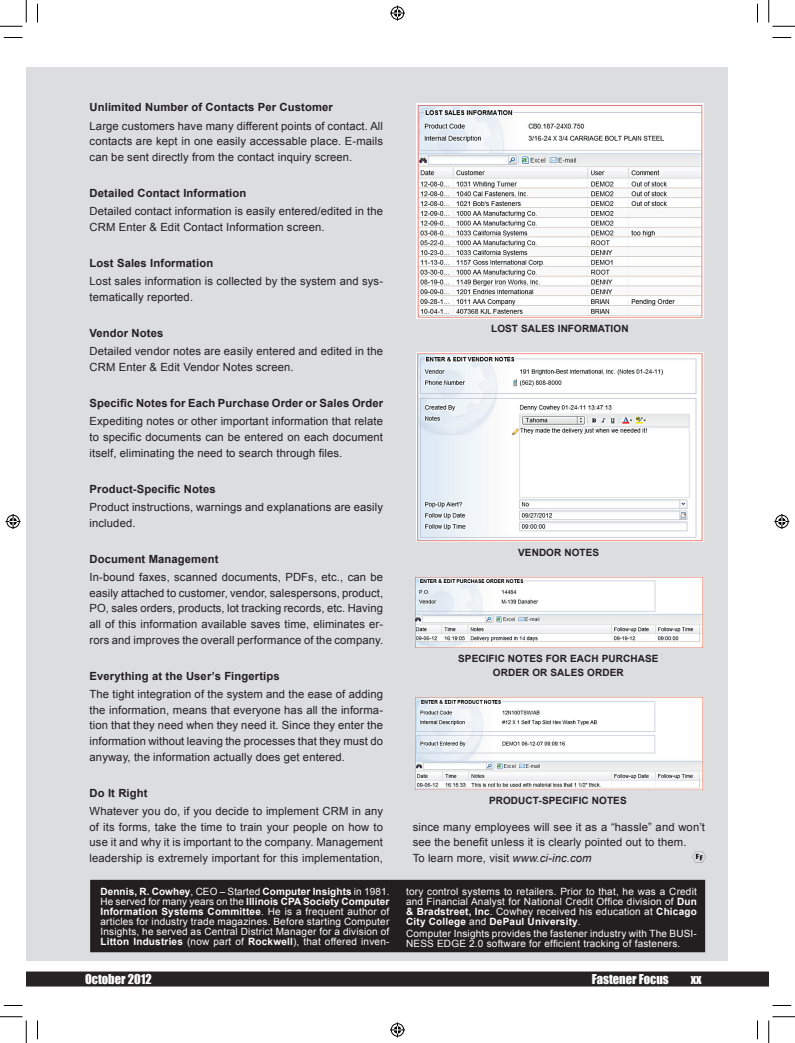
<style>
.page{position:relative;width:795px;height:1043px;background:#fff}
.page>*{position:absolute;margin:0;border:0;box-sizing:border-box;transform-origin:0 0}
.t1{font:12.5px "Impact";color:#fff}
.t2{font:11.25px/15.6px "Arial";letter-spacing:.01em;color:#231f20;text-align:justify}
.t3{font:700 11.25px "Arial";letter-spacing:.01em;color:#231f20}
.t4{font:10px/10px "Arial";letter-spacing:.02em;color:#fff;text-align:justify}
.t5{font:700 10px/14.4px "Arial";letter-spacing:.01em;color:#231f20;text-align:center}
.s1{font-style:italic}
.s2{font-weight:700}
</style>
<div class="page">
<div style="left:26px;top:67px;width:702px;height:893px;background:#dcdddf"></div>
<svg style="left:692px;top:851px;width:13px;height:11px"></svg>
<div style="left:91px;top:880px;width:614px;height:71px;background:#231f20"></div>
<div style="left:90px;top:879px;width:615px;height:73px;border:1px solid #231f20"></div>
<img style="left:417px;top:103px;width:286px;height:215px">
<img style="left:417px;top:353px;width:286px;height:188px">
<img style="left:416px;top:577px;width:287px;height:70px">
<img style="left:416px;top:697px;width:287px;height:92px">
<div style="left:26px;top:971px;width:743px;height:15px;background:#262324"></div>
<svg style="left:4px;top:37px;width:18px;height:1px"></svg>
<svg style="left:773px;top:37px;width:18px;height:1px"></svg>
<svg style="left:4px;top:1005px;width:18px;height:1px"></svg>
<svg style="left:773px;top:1005px;width:18px;height:1px"></svg>
<svg style="left:37px;top:4px;width:1px;height:18px"></svg>
<svg style="left:37px;top:1020px;width:1px;height:19px"></svg>
<svg style="left:757px;top:4px;width:1px;height:18px"></svg>
<svg style="left:757px;top:1020px;width:1px;height:19px"></svg>
<svg style="left:0;top:0;width:27px;height:27px"></svg>
<svg style="left:0;top:1016px;width:27px;height:26px"></svg>
<svg style="left:769px;top:0;width:26px;height:27px"></svg>
<svg style="left:769px;top:1016px;width:26px;height:26px"></svg>
<svg style="left:390px;top:6px;width:15px;height:15px"></svg>
<svg style="left:390px;top:1022px;width:15px;height:15px"></svg>
<svg style="left:6px;top:514px;width:15px;height:15px"></svg>
<svg style="left:774px;top:514px;width:15px;height:15px"></svg>
<p class="t3" style="left:90px;top:100px;width:245px">Unlimited Number of Contacts Per Customer</p>
<p class="t2" style="left:90px;top:118px;width:295px">Large customers have many different points of contact. All contacts are kept in one easily accessable place. E-mails can be sent directly from the contact inquiry screen.</p>
<p class="t3" style="left:90px;top:186px;width:158px">Detailed Contact Information</p>
<p class="t2" style="left:90px;top:204px;width:295px">Detailed contact information is easily entered/edited in the<br>CRM Enter &amp; Edit Contact Information screen.</p>
<p class="t3" style="left:90px;top:256px;width:125px">Lost Sales Information</p>
<p class="t2" style="left:90px;top:274px;width:295px">Lost sales information is collected by the system and sys&shy;tematically reported.</p>
<p class="t3" style="left:90px;top:326px;width:75px">Vendor Notes</p>
<p class="t2" style="left:90px;top:344px;width:295px">Detailed vendor notes are easily entered and edited in the<br>CRM Enter &amp; Edit Vendor Notes screen.</p>
<p class="t3" style="left:90px;top:396px;width:295px">Specific Notes for Each Purchase Order or Sales Order</p>
<p class="t2" style="left:90px;top:414px;width:295px">Expediting notes or other important information that relate to specific documents can be entered on each document itself, eliminating the need to search through files.</p>
<p class="t3" style="left:90px;top:481px;width:128px">Product-Specific Notes</p>
<p class="t2" style="left:90px;top:499px;width:295px">Product instructions, warnings and explanations are easily included.</p>
<p class="t3" style="left:90px;top:551px;width:130px">Document Management</p>
<p class="t2" style="left:90px;top:569px;width:295px">In-bound faxes, scanned documents, PDFs, etc., can be easily attached to customer, vendor, salespersons, product, PO, sales orders, products, lot tracking records, etc. Having all of this information available saves time, eliminates er&shy;rors and improves the overall performance of the company.</p>
<p class="t3" style="left:90px;top:668px;width:192px">Everything at the User’s Fingertips</p>
<p class="t2" style="left:90px;top:686px;width:295px">The tight integration of the system and the ease of adding the information, means that everyone has all the informa&shy;tion that they need when they need it. Since they enter the information without leaving the processes that they must do anyway, the information actually does get entered.</p>
<p class="t3" style="left:90px;top:785px;width:59px">Do It Right</p>
<p class="t2" style="left:90px;top:803px;width:295px">Whatever you do, if you decide to implement CRM in any of its forms, take the time to train your people on how to use it and why it is important to the company. Management leadership is extremely important for this implementation,</p>
<p class="t5" style="left:491px;top:322px;width:139px">LOST SALES INFORMATION</p>
<p class="t5" style="left:518px;top:545px;width:83px">VENDOR NOTES</p>
<p class="t5" style="left:458px;top:651px;width:202px">SPECIFIC NOTES FOR EACH PURCHASE<br>ORDER OR SALES ORDER</p>
<p class="t5" style="left:489px;top:793px;width:139px">PRODUCT-SPECIFIC NOTES</p>
<p class="t2" style="left:413px;top:819px;width:294px;text-align:left">since many employees will see it as a “hassle” and won’t see the benefit unless it is clearly pointed out to them.<br>To learn more, visit <span class="s1">www.ci-inc.com</span></p>
<p class="t4" style="left:100px;top:886px;width:290px"><span class="s2">Dennis, R. Cowhey</span>, CEO – Started <span class="s2">Computer Insights</span> in 1981.<br>He served for many years on the <span class="s2">Illinois CPA Society Computer Information Systems Committee</span>. He is a frequent author of articles for industry trade magazines. Before starting Computer Insights, he served as Central District Manager for a division of <span class="s2">Litton Industries</span> (now part of <span class="s2">Rockwell</span>), that offered inven-</p>
<p class="t4" style="left:406px;top:887px;width:292px">tory control systems to retailers. Prior to that, he was a Credit and Financial Analyst for National Credit Office division of <span class="s2">Dun &amp; Bradstreet, Inc</span>. Cowhey received his education at <span class="s2">Chicago City College</span> and <span class="s2">DePaul University</span>.</p>
<p class="t4" style="left:406px;top:928px;width:292px">Computer Insights provides the fastener industry with The BUSI-<br>NESS EDGE 2.0 software for efficient tracking of fasteners.</p>
<p class="t1" style="left:85px;top:969px;width:68px">October 2012</p>
<p class="t1" style="left:592px;top:969px;width:78px">Fastener Focus</p>
<p class="t1" style="left:691px;top:969px;width:12px">xx</p>
</div>
